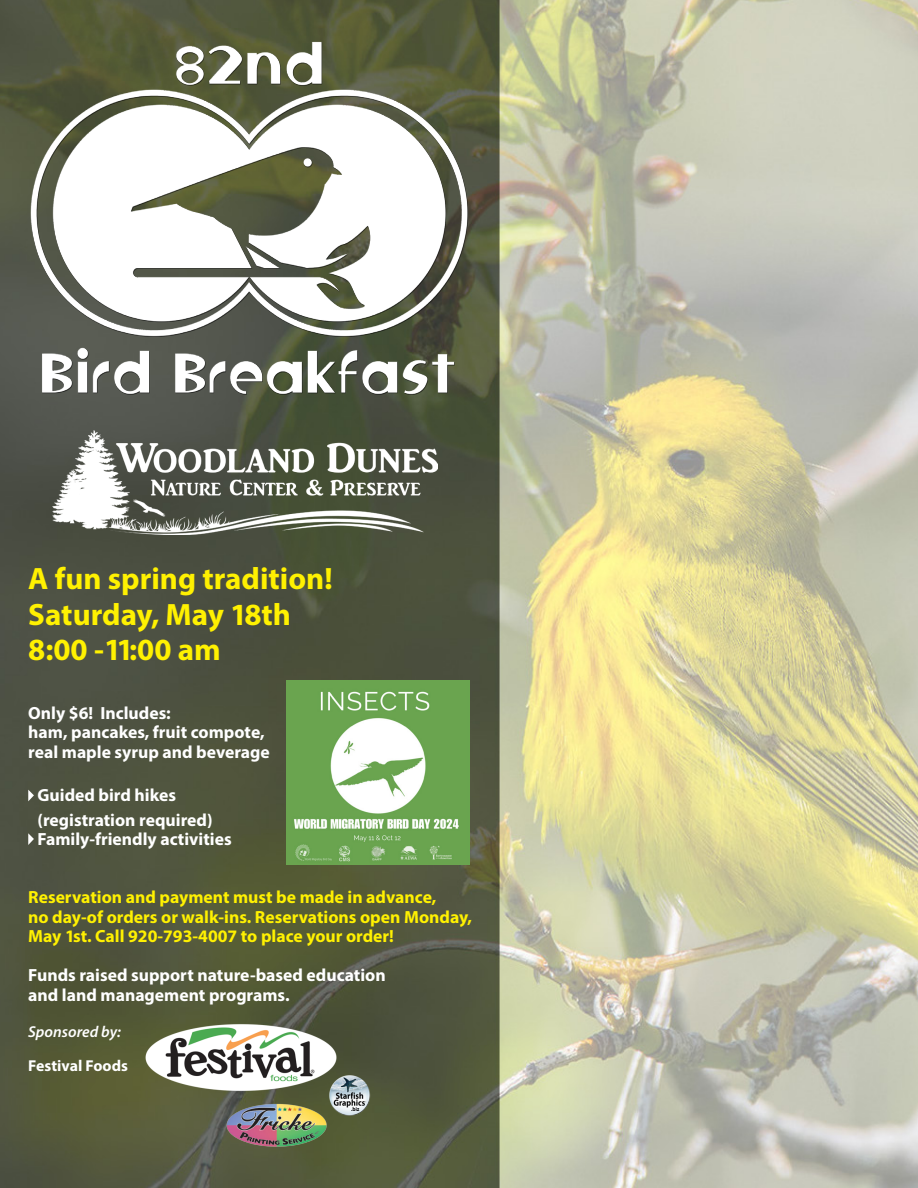
<style>
.page{position:relative;width:918px;height:1188px;background:#fff}
.page>*{position:absolute;margin:0;border:0;box-sizing:border-box;transform-origin:0 0}
.t1{font:700 30.9px "Myriad Pro";color:#fff101}
.t2{font:700 17.7px/19.5px "Myriad Pro";color:#fff}
.t3{font:700 17.7px/19.5px "Myriad Pro";color:#fff101}
.t4{font:700 15.75px "Myriad Pro";color:#fff}
.t5{font:italic 600 15.75px "Myriad Pro";color:#fff}
</style>
<div class="page">
<img style="left:0;top:0;width:918px;height:1188px">
<img style="left:17px;top:25px;width:468px;height:378px">
<img style="left:53px;top:430px;width:385px;height:104px">
<svg style="left:28px;top:790px;width:6px;height:11px"></svg>
<svg style="left:28px;top:833px;width:6px;height:12px"></svg>
<img style="left:286px;top:681px;width:184px;height:183px">
<img style="left:331px;top:1071px;width:44px;height:47px">
<img style="left:223px;top:1097px;width:108px;height:58px">
<img style="left:135px;top:1016px;width:210px;height:81px">
<p class="t1" style="left:28px;top:559px;width:306px">A fun spring tradition!</p>
<p class="t1" style="left:28px;top:594px;width:264px">Saturday, May 18th</p>
<p class="t1" style="left:28px;top:630px;width:194px">8:00 -11:00 am</p>
<p class="t2" style="left:28px;top:702px;width:243px">Only $6! Includes:<br>ham, pancakes, fruit compote, real maple syrup and beverage</p>
<p class="t2" style="left:38px;top:783px;width:177px;line-height:24.2px">Guided bird hikes (registration required)</p>
<p class="t2" style="left:38px;top:829px;width:196px">Family-friendly activities</p>
<p class="t3" style="left:28px;top:887px;width:445px">Reservation and payment must be made in advance,<br>no day-of orders or walk-ins. Reservations open Monday,<br>May 1st. Call 920-793-4007 to place your order!</p>
<p class="t2" style="left:28px;top:965px;width:359px">Funds raised support nature-based education and land management programs.</p>
<p class="t5" style="left:28px;top:1022px;width:94px">Sponsored by:</p>
<p class="t4" style="left:28px;top:1055px;width:101px">Festival Foods</p>
</div>
